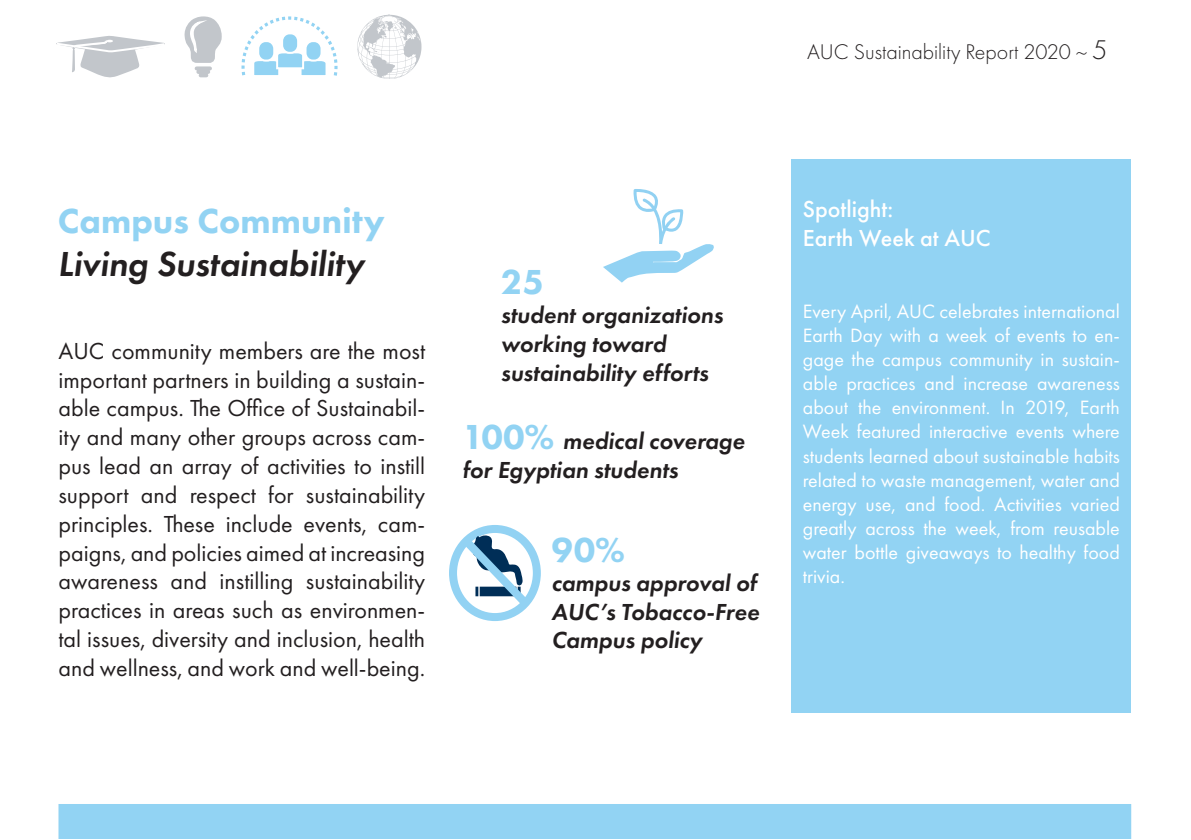
<style>
.page{position:relative;width:1191px;height:840px;background:#fff}
.page>*{position:absolute;margin:0;border:0;box-sizing:border-box;transform-origin:0 0}
.highlights{font:800 36px "Futura PT";color:#92d3f3}
.t1{font:italic 600 36px "Futura PT";color:#231f20}
.t2{font:24px/28.8px "Futura PT";color:#231f20;text-align:justify}
.highlights-2{font:italic 600 24px/28.8px "Futura PT";color:#231f20}
.t3{font:500 24px "Futura PT";color:#fff}
.captions{font:300 22px "Futura PT";color:#231f20}
.t4{font:20px/24px "Futura PT";color:#fff;text-align:justify}
.s1{font-size:28px}
.s2{font-weight:800;font-style:normal;font-size:36px;color:#92d3f3}
</style>
<div class="page">
<div style="left:791px;top:159px;width:340px;height:553px;background:#92d3f3"></div>
<div style="left:59px;top:804px;width:1071px;height:33px;background:#92d3f3"></div>
<div style="left:58px;top:803px;width:1073px;height:35px;border:2px solid #92d3f3"></div>
<div style="left:449px;top:524px;width:92px;height:96px;border:8px solid #92d2f3;border-radius:50%"></div>
<svg style="left:454px;top:528px;width:83px;height:86px"></svg>
<svg style="left:56px;top:36px;width:109px;height:42px"></svg>
<svg style="left:197px;top:66px;width:13px;height:4px"></svg>
<hr style="left:198px;top:70px;width:10px;height:4px;background:#c2c6cb">
<svg style="left:201px;top:74px;width:5px;height:3px"></svg>
<svg style="left:184px;top:16px;width:38px;height:47px"></svg>
<svg style="left:241px;top:16px;width:96px;height:60px"></svg>
<div style="left:282px;top:33px;width:16px;height:20px;background:#92d3f3;border-radius:7px"></div>
<div style="left:281px;top:32px;width:18px;height:22px;border:2px solid #fff;border-radius:7px"></div>
<svg style="left:357px;top:15px;width:64px;height:64px"></svg>
<svg style="left:603px;top:189px;width:111px;height:94px"></svg>
<p class="captions" style="left:807px;top:39px;width:302px">AUC Sustainability Report 2020 ~ <span class="s1">5</span></p>
<p class="highlights" style="left:58px;top:198px;width:328px">Campus Community</p>
<p class="t1" style="left:58px;top:240px;width:308px">Living Sustainability</p>
<p class="t2" style="left:58px;top:336px;width:368px">AUC community members are the most important partners in building a sustain&shy;able campus. The Office of Sustainabil&shy;ity and many other groups across cam&shy;pus lead an array of activities to instill support and respect for sustainability principles. These include events, cam&shy;paigns, and policies aimed at increasing awareness and instilling sustainability practices in areas such as environmen&shy;tal issues, diversity and inclusion, health and wellness, and work and well-being.</p>
<p class="highlights" style="left:501px;top:259px;width:45px">25</p>
<p class="highlights-2" style="left:501px;top:300px;width:224px">student organizations working toward</p>
<p class="highlights-2" style="left:501px;top:357px;width:209px">sustainability efforts</p>
<p class="highlights-2" style="left:462px;top:426px;width:284px"><span class="s2">100%</span> medical coverage for Egyptian students</p>
<p class="highlights" style="left:551px;top:527px;width:75px">90%</p>
<p class="highlights-2" style="left:551px;top:567px;width:210px">campus approval of<br>AUC’s Tobacco-Free<br>Campus policy</p>
<p class="t3" style="left:803px;top:195px;width:92px">Spotlight:</p>
<p class="t3" style="left:803px;top:224px;width:189px">Earth Week at AUC</p>
<p class="t4" style="left:803px;top:299px;width:318px">Every April, AUC celebrates international Earth Day with a week of events to en&shy;gage the campus community in sustain&shy;able practices and increase awareness about the environment. In 2019, Earth Week featured interactive events where students learned about sustainable habits related to waste management, water and energy use, and food. Activities varied greatly across the week, from reusable water bottle giveaways to healthy food trivia.</p>
</div>
